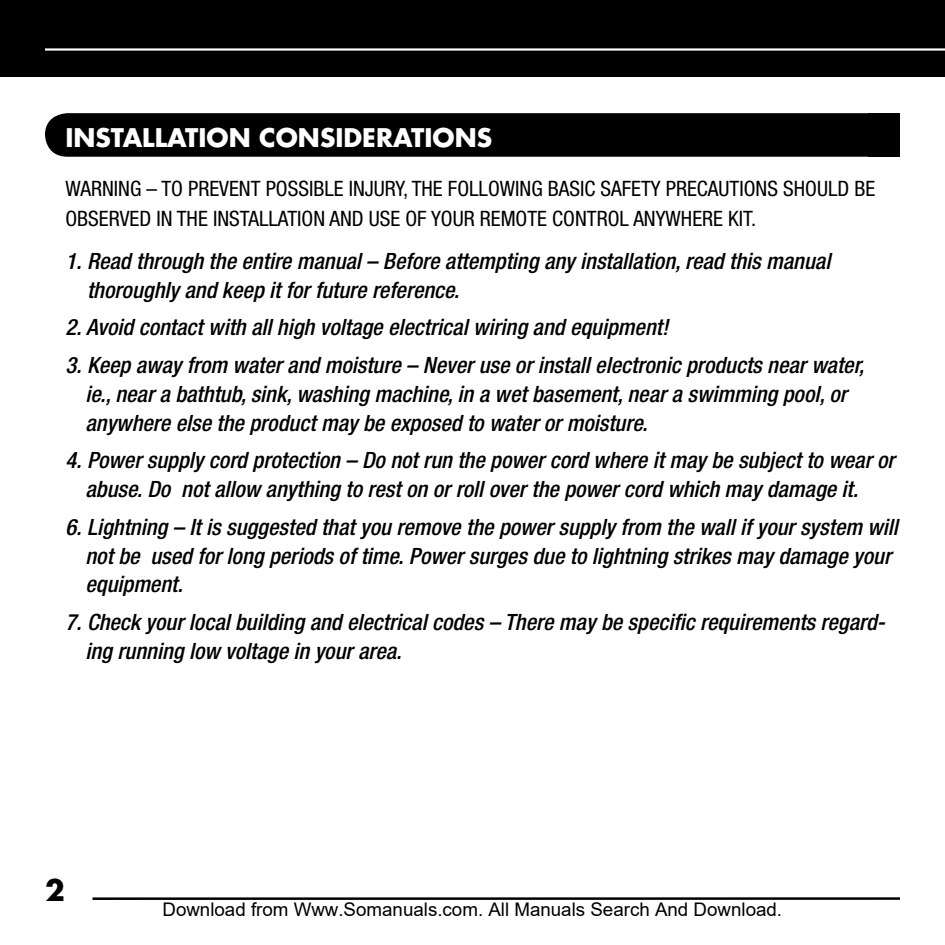
<style>
.page{position:relative;width:945px;height:945px;background:#fff}
.page>*{position:absolute;margin:0;border:0;box-sizing:border-box;transform-origin:0 0}
.t1{font:700 28.75px "Futura Std";color:#000}
.WHITE_HEADER{font:700 25px "Futura Std";color:#fff}
.BODY_COPY_OBLIQUE{font:italic 500 condensed 22.5px/28.8px "Helvetica Neue LT Std";color:#000}
.BODY_COPY_OBLIQUE-2{font:condensed 21.25px/30px "Helvetica Neue LT Std";color:#000}
.t2{font:18.75px "Arial";color:#000}
</style>
<div class="page">
<hr style="left:92px;top:897px;width:808px;height:3px;background:#000">
<div style="left:0;top:0;width:945px;height:77px;background:#000"></div>
<hr style="left:45px;top:48px;width:900px;height:3px;background:#fff">
<div style="left:45px;top:113px;width:823px;height:44px;background:#000"></div>
<div style="left:868px;top:113px;width:32px;height:44px;background:#000"></div>
<p class="WHITE_HEADER" style="left:65px;top:121px;width:428px">INSTALLATION CONSIDERATIONS</p>
<p class="BODY_COPY_OBLIQUE-2" style="left:65px;top:173px;width:811px">WARNING – TO PREVENT POSSIBLE INJURY, THE FOLLOWING BASIC SAFETY PRECAUTIONS SHOULD BE<br>OBSERVED IN THE INSTALLATION AND USE OF YOUR REMOTE CONTROL ANYWHERE KIT.</p>
<p class="BODY_COPY_OBLIQUE" style="left:87px;top:247px;width:745px;text-indent:-22px">1. Read through the entire manual – Before attempting any installation, read this manual thoroughly and keep it for future reference.</p>
<p class="BODY_COPY_OBLIQUE" style="left:65px;top:313px;width:604px">2. Avoid contact with all high voltage electrical wiring and equipment!</p>
<p class="BODY_COPY_OBLIQUE" style="left:85px;top:351px;width:780px;text-indent:-20px">3. Keep away from water and moisture – Never use or install electronic products near water, ie., near a bathtub, sink, washing machine, in a wet basement, near a swimming pool, or anywhere else the product may be exposed to water or moisture.</p>
<p class="BODY_COPY_OBLIQUE" style="left:85px;top:446px;width:811px;text-indent:-20px">4. Power supply cord protection – Do not run the power cord where it may be subject to wear or abuse. Do not allow anything to rest on or roll over the power cord which may damage it.</p>
<p class="BODY_COPY_OBLIQUE" style="left:85px;top:513px;width:814px;text-indent:-20px">6. Lightning – It is suggested that you remove the power supply from the wall if your system will not be used for long periods of time. Power surges due to lightning strikes may damage your equipment.</p>
<p class="BODY_COPY_OBLIQUE" style="left:85px;top:608px;width:802px;text-indent:-20px">7. Check your local building and electrical codes – There may be specific requirements regard&shy;ing running low voltage in your area.</p>
<p class="t1" style="left:45px;top:871px;width:21px">2</p>
<p class="t2" style="left:162px;top:899px;width:621px">Download from Www.Somanuals.com. All Manuals Search And Download.</p>
</div>
